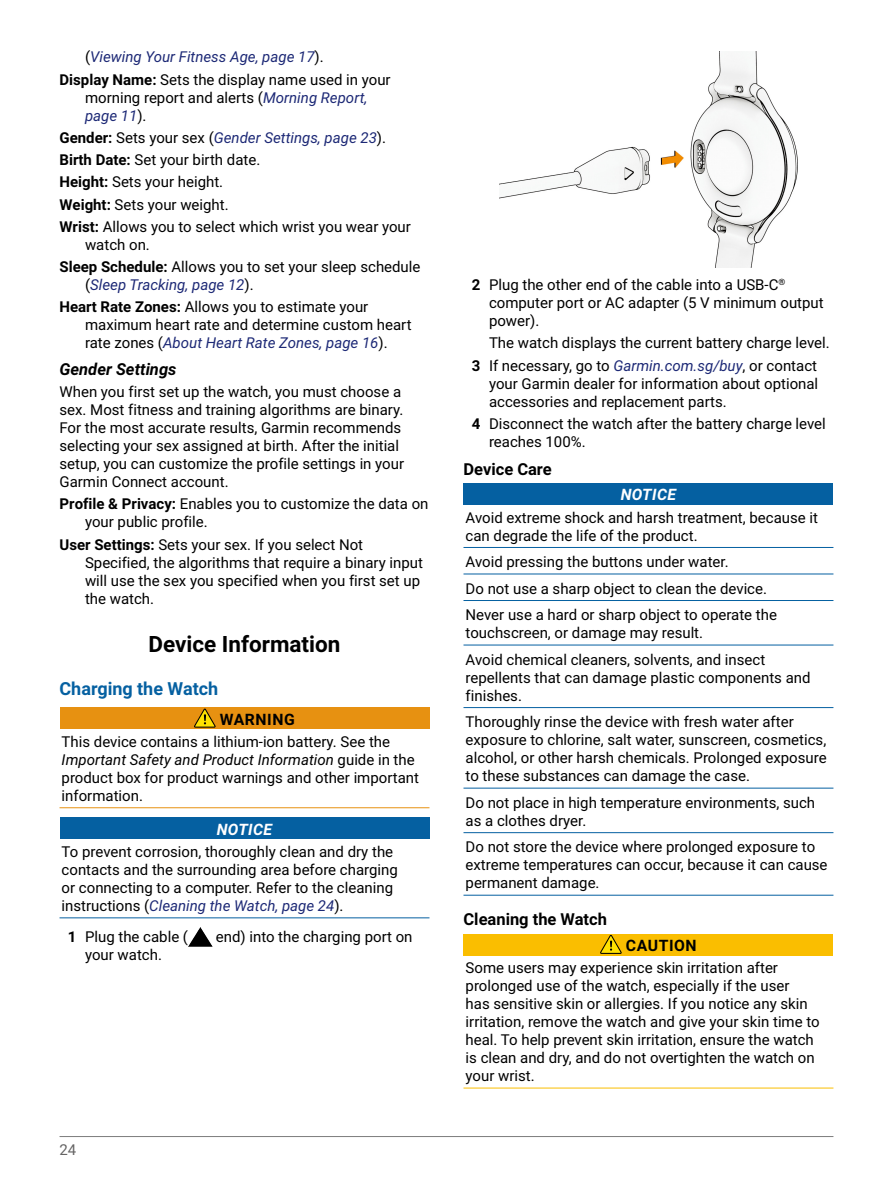
<style>
.page{position:relative;width:893px;height:1187px;background:#fff}
.page>*{position:absolute;margin:0;border:0;box-sizing:border-box;transform-origin:0 0}
.t1{font:700 22.5px "Roboto";color:#000}
.t2{font:700 18px "Roboto";color:#0560a1}
.t3{font:700 16.5px "Roboto";color:#000}
.t4{font:italic 700 16.5px "Roboto";color:#000}
.t5{font:700 15.75px "Roboto";letter-spacing:.035em;color:#000}
.t6{font:italic 700 15.75px "Roboto";letter-spacing:.025em;color:#fff}
.t7{font:15px/18px "Roboto";color:#000}
.t8{font:15px "Roboto";color:#656464}
.s1{font-style:italic;color:#1d2976}
.s2{font-weight:700}
.s3{font-style:italic}
</style>
<div class="page">
<hr style="left:60px;top:1136px;width:773px;height:1px;background:#7d7d7d">
<div style="left:60px;top:707px;width:369px;height:22px;background:#e79111"></div>
<hr style="left:60px;top:807px;width:369px;height:1px;background:#e79111">
<div style="left:60px;top:817px;width:369px;height:22px;background:#0560a1"></div>
<hr style="left:60px;top:917px;width:369px;height:1px;background:#0560a1">
<svg style="left:194px;top:708px;width:22px;height:19px"></svg>
<img style="left:188px;top:927px;width:24px;height:19px">
<div style="left:463px;top:483px;width:370px;height:22px;background:#0560a1"></div>
<hr style="left:463px;top:547px;width:370px;height:1px;background:#0560a1">
<hr style="left:463px;top:573px;width:370px;height:1px;background:#0560a1">
<hr style="left:463px;top:600px;width:370px;height:1px;background:#0560a1">
<hr style="left:463px;top:644px;width:370px;height:1px;background:#0560a1">
<hr style="left:463px;top:707px;width:370px;height:1px;background:#0560a1">
<hr style="left:463px;top:787px;width:370px;height:1px;background:#0560a1">
<hr style="left:463px;top:832px;width:370px;height:1px;background:#0560a1">
<hr style="left:463px;top:894px;width:370px;height:1px;background:#0560a1">
<div style="left:463px;top:933px;width:370px;height:22px;background:#fabe00"></div>
<hr style="left:463px;top:1087px;width:370px;height:1px;background:#fabe00">
<img style="left:500px;top:51px;width:297px;height:217px">
<svg style="left:600px;top:934px;width:22px;height:19px"></svg>
<p class="t7" style="left:60px;top:45px;width:333px;line-height:22.2px;text-indent:26px">(<span class="s1">Viewing Your Fitness Age, page 17</span>).<br><span class="s2">Display Name:</span> Sets the display name used in your</p>
<p class="t7" style="left:85px;top:88px;width:284px">morning report and alerts (<span class="s1">Morning Report, page 11</span>).</p>
<p class="t7" style="left:60px;top:126px;width:353px;line-height:22.2px"><span class="s2">Gender:</span> Sets your sex (<span class="s1">Gender Settings, page 23</span>).<br><span class="s2">Birth Date:</span> Set your birth date.<br><span class="s2">Height:</span> Sets your height.<br><span class="s2">Weight:</span> Sets your weight.<br><span class="s2">Wrist:</span> Allows you to select which wrist you wear your</p>
<p class="t7" style="left:60px;top:233px;width:362px;line-height:22.2px;text-indent:26px">watch on.<br><span class="s2">Sleep Schedule:</span> Allows you to set your sleep schedule</p>
<p class="t7" style="left:60px;top:273px;width:310px;line-height:22.2px;text-indent:26px">(<span class="s1">Sleep Tracking, page 12</span>).<br><span class="s2">Heart Rate Zones:</span> Allows you to estimate your</p>
<p class="t7" style="left:85px;top:315px;width:328px">maximum heart rate and determine custom heart rate zones (<span class="s1">About Heart Rate Zones, page 16</span>).</p>
<p class="t4" style="left:60px;top:357px;width:119px">Gender Settings</p>
<p class="t7" style="left:60px;top:382px;width:346px">When you first set up the watch, you must choose a sex. Most fitness and training algorithms are binary.<br>For the most accurate results, Garmin recommends selecting your sex assigned at birth. After the initial setup, you can customize the profile settings in your Garmin Connect account.</p>
<p class="t7" style="left:85px;top:494px;width:345px;text-indent:-26px"><span class="s2">Profile &amp; Privacy:</span> Enables you to customize the data on your public profile.</p>
<p class="t7" style="left:85px;top:534px;width:340px;text-indent:-26px"><span class="s2">User Settings:</span> Sets your sex. If you select Not Specified, the algorithms that require a binary input will use the sex you specified when you first set up the watch.</p>
<h1 class="t1" style="left:149px;top:628px;width:193px">Device Information</h1>
<p class="t2" style="left:60px;top:675px;width:160px">Charging the Watch</p>
<p class="t5" style="left:220px;top:708px;width:76px">WARNING</p>
<p class="t7" style="left:62px;top:732px;width:359px">This device contains a lithium-ion battery. See the <span class="s3">Important Safety and Product Information</span> guide in the product box for product warnings and other important information.</p>
<p class="t6" style="left:217px;top:818px;width:57px">NOTICE</p>
<p class="t7" style="left:62px;top:842px;width:338px">To prevent corrosion, thoroughly clean and dry the contacts and the surrounding area before charging or connecting to a computer. Refer to the cleaning instructions (<span class="s1">Cleaning the Watch, page 24</span>).</p>
<p class="t7" style="left:68px;top:926px;width:122px"><span class="s2">1</span> Plug the cable (</p>
<p class="t7" style="left:216px;top:926px;width:198px">end) into the charging port on</p>
<p class="t7" style="left:85px;top:944px;width:78px">your watch.</p>
<p class="t8" style="left:60px;top:1138px;width:18px">24</p>
<p class="t7" style="left:489px;top:275px;width:336px;text-indent:-17px"><span class="s2">2</span> Plug the other end of the cable into a USB-C<sup>® </sup>computer port or AC adapter (5 V minimum output power).</p>
<p class="t7" style="left:472px;top:331px;width:359px;line-height:22.2px;text-indent:17px">The watch displays the current battery charge level.<br><span class="s2">3</span> If necessary, go to <span class="s1">Garmin.com.sg/buy</span>, or contact</p>
<p class="t7" style="left:489px;top:373px;width:331px">your Garmin dealer for information about optional accessories and replacement parts.</p>
<p class="t7" style="left:489px;top:414px;width:338px;text-indent:-17px"><span class="s2">4</span> Disconnect the watch after the battery charge level reaches 100%.</p>
<p class="t3" style="left:463px;top:457px;width:90px">Device Care</p>
<p class="t6" style="left:621px;top:484px;width:57px">NOTICE</p>
<p class="t7" style="left:466px;top:508px;width:354px">Avoid extreme shock and harsh treatment, because it can degrade the life of the product.</p>
<p class="t7" style="left:466px;top:548px;width:313px;line-height:26.5px">Avoid pressing the buttons under water.<br>Do not use a sharp object to clean the device.<br>Never use a hard or sharp object to operate the</p>
<p class="t7" style="left:466px;top:619px;width:301px;line-height:26.5px">touchscreen, or damage may result.<br>Avoid chemical cleaners, solvents, and insect</p>
<p class="t7" style="left:466px;top:668px;width:346px">repellents that can damage plastic components and finishes.</p>
<p class="t7" style="left:466px;top:712px;width:362px">Thoroughly rinse the device with fresh water after exposure to chlorine, salt water, sunscreen, cosmetics, alcohol, or other harsh chemicals. Prolonged exposure to these substances can damage the case.</p>
<p class="t7" style="left:466px;top:793px;width:351px">Do not place in high temperature environments, such as a clothes dryer.</p>
<p class="t7" style="left:466px;top:837px;width:363px">Do not store the device where prolonged exposure to extreme temperatures can occur, because it can cause permanent damage.</p>
<p class="t3" style="left:463px;top:907px;width:145px">Cleaning the Watch</p>
<p class="t5" style="left:626px;top:934px;width:72px">CAUTION</p>
<p class="t7" style="left:466px;top:958px;width:356px">Some users may experience skin irritation after prolonged use of the watch, especially if the user<br>has sensitive skin or allergies. If you notice any skin irritation, remove the watch and give your skin time to heal. To help prevent skin irritation, ensure the watch is clean and dry, and do not overtighten the watch on your wrist.</p>
</div>
